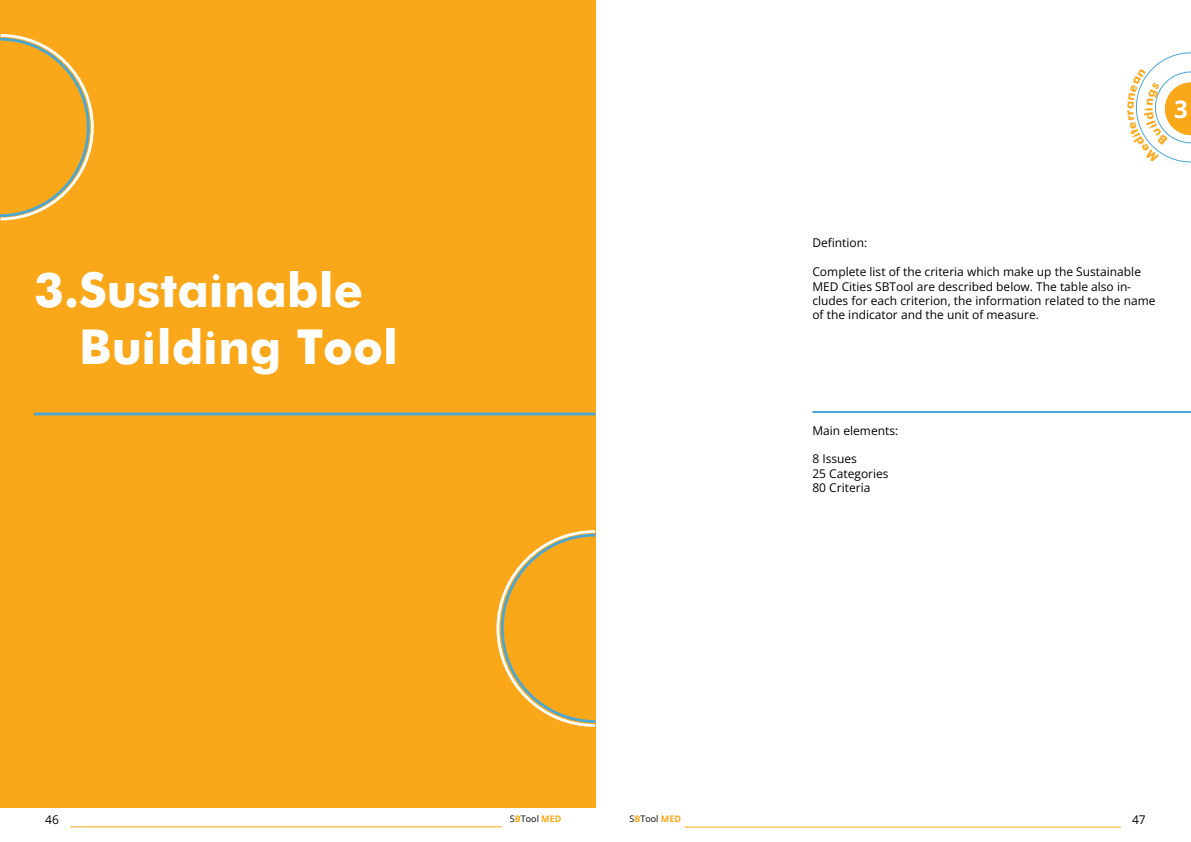
<style>
.page{position:relative;width:1191px;height:842px;background:#fff}
.page>*{position:absolute;margin:0;border:0;box-sizing:border-box;transform-origin:0 0}
.t1{font:700 48px/57.6px "Futura";color:#fff}
.t2{font:700 24px "Open Sans";color:#fff}
.t3{font:12px/14.4px "Open Sans";color:#000}
.t4{font:9px "Open Sans";color:#000}
.s1{font-weight:700;color:#faa81a}
</style>
<div class="page">
<hr style="left:70px;top:826px;width:432px;height:1px;background:#faa81a">
<hr style="left:684px;top:827px;width:437px;height:1px;background:#faa81a">
<div style="left:0;top:0;width:595px;height:808px;background:#faa81a"></div>
<hr style="left:34px;top:413px;width:561px;height:2px;background:#4aa7d4">
<hr style="left:812px;top:411px;width:379px;height:2px;background:#4aa7d4">
<svg style="left:496px;top:529px;width:100px;height:199px"></svg>
<svg style="left:0;top:34px;width:94px;height:187px"></svg>
<svg style="left:1136px;top:52px;width:55px;height:111px"></svg>
<h1 class="t1" style="left:79px;top:258px;width:320px;text-indent:-45px">3.Sustainable<br>Building Tool</h1>
<h2 class="t2" style="left:1174px;top:92px;width:15px">3</h2>
<p class="t3" style="left:812px;top:236px;width:56px">Defintion:</p>
<p class="t3" style="left:812px;top:264px;width:345px">Complete list of the criteria which make up the Sustainable MED Cities SBTool are described below. The table also in&shy;cludes for each criterion, the information related to the name of the indicator and the unit of measure.</p>
<p class="t3" style="left:812px;top:423px;width:87px">Main elements:</p>
<p class="t3" style="left:812px;top:452px;width:78px">8 Issues<br>25 Categories<br>80 Criteria</p>
<p class="t3" style="left:45px;top:812px;width:15px">46</p>
<p class="t4" style="left:510px;top:813px;width:53px">S<span class="s1">B</span>Tool <span class="s1">MED</span></p>
<p class="t4" style="left:629px;top:813px;width:53px">S<span class="s1">B</span>Tool <span class="s1">MED</span></p>
<p class="t3" style="left:1132px;top:812px;width:15px">47</p>
</div>
